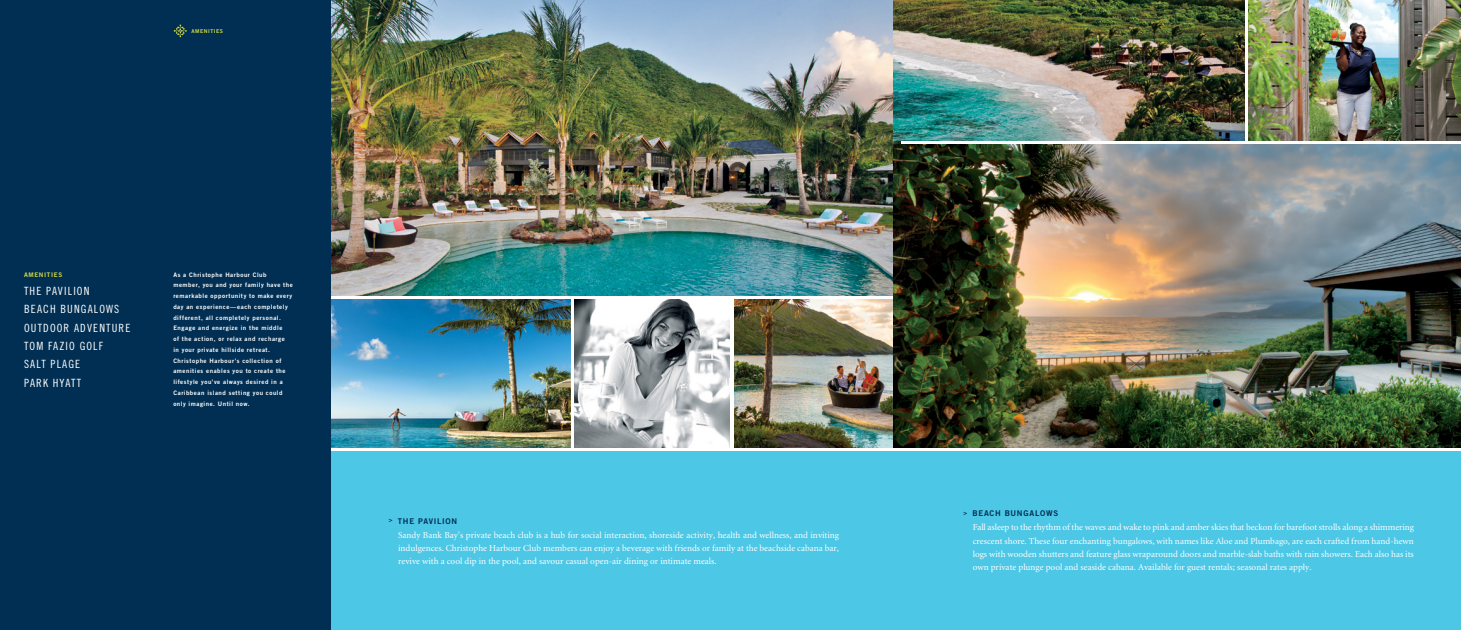
<style>
.page{position:relative;width:1461px;height:630px;background:#fff}
.page>*{position:absolute;margin:0;border:0;box-sizing:border-box;transform-origin:0 0}
.t1{font:11.38px/18.3px "Trade Gothic LT Std Cn 18";letter-spacing:.1em;color:#fff}
.t2{font:9.19px/13.1px "Minion";color:#fff;text-align:justify}
.t3{font:7.88px "Trade Gothic LT Std Bd 2";letter-spacing:.09em;color:#002f53}
.t4{font:6.3px "Trade Gothic LT Std Bd 2";letter-spacing:.1em;color:#d6dc46}
.t5{font:6.12px/10.8px "Trade Gothic LT Std Bd 2";letter-spacing:.085em;color:#fff}
.t6{font:5.25px "Trade Gothic LT Std Bd 2";letter-spacing:.1em;color:#d6dc46}
</style>
<div class="page">
<img style="left:574px;top:300px;width:156px;height:148px">
<img style="left:330px;top:300px;width:241px;height:148px">
<img style="left:734px;top:300px;width:160px;height:148px">
<div style="left:327px;top:452px;width:574px;height:178px;background:#4cc7e6"></div>
<img style="left:330px;top:0;width:571px;height:296px">
<div style="left:0;top:0;width:330px;height:630px;background:#002f53"></div>
<svg style="left:174px;top:24px;width:13px;height:13px"></svg>
<div style="left:894px;top:452px;width:567px;height:178px;background:#4cc7e6"></div>
<img style="left:894px;top:145px;width:567px;height:303px">
<img style="left:894px;top:0;width:350px;height:141px">
<img style="left:1248px;top:0;width:213px;height:141px">
<p class="t6" style="left:191px;top:28px;width:33px">AMENITIES</p>
<p class="t4" style="left:24px;top:271px;width:40px">AMENITIES</p>
<p class="t1" style="left:24px;top:282px;width:108px">THE PAVILION<br>BEACH BUNGALOWS<br>OUTDOOR ADVENTURE<br>TOM FAZIO GOLF<br>SALT PLAGE<br>PARK HYATT</p>
<p class="t5" style="left:173px;top:269px;width:121px">As a Christophe Harbour Club member, you and your family have the remarkable opportunity to make every day an experience—each completely different, all completely personal.<br>Engage and energize in the middle<br>of the action, or relax and recharge<br>in your private hillside retreat.<br>Christophe Harbour’s collection of amenities enables you to create the lifestyle you’ve always desired in a Caribbean island setting you could only imagine. Until now.</p>
<p class="t3" style="left:389px;top:516px;width:70px"><sup>&gt;</sup> THE PAVILION</p>
<p class="t2" style="left:398px;top:529px;width:442px">Sandy Bank Bay’s private beach club is a hub for social interaction, shoreside activity, health and wellness, and inviting indulgences. Christophe Harbour Club members can enjoy a beverage with friends or family at the beachside cabana bar, revive with a cool dip in the pool, and savour casual open-air dining or intimate meals.</p>
<p class="t3" style="left:963px;top:508px;width:96px"><sup>&gt;</sup> BEACH BUNGALOWS</p>
<p class="t2" style="left:973px;top:521px;width:443px">Fall asleep to the rhythm of the waves and wake to pink and amber skies that beckon for barefoot strolls along a shimmering crescent shore. These four enchanting bungalows, with names like Aloe and Plumbago, are each crafted from hand-hewn logs with wooden shutters and feature glass wraparound doors and marble-slab baths with rain showers. Each also has its own private plunge pool and seaside cabana. Available for guest rentals; seasonal rates apply.</p>
</div>
